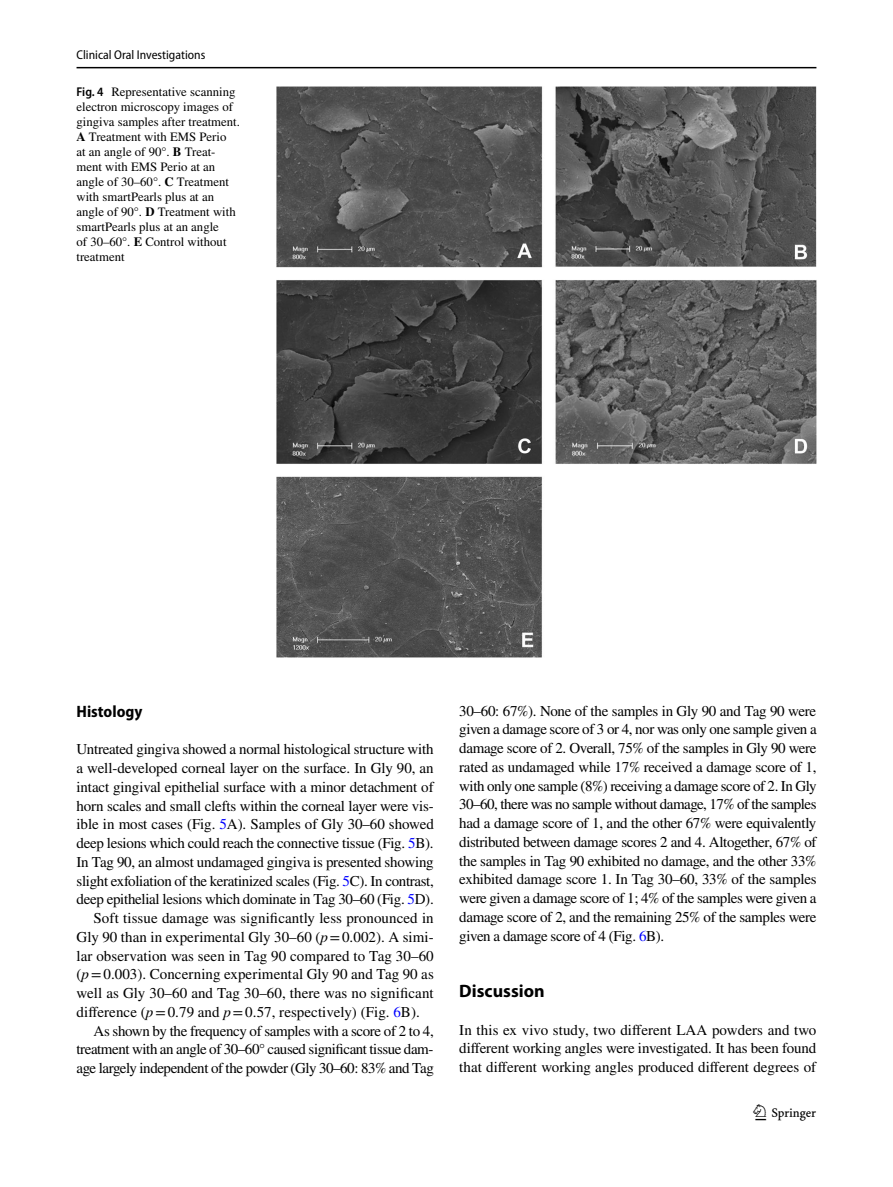
<style>
.page{position:relative;width:893px;height:1187px;background:#fff}
.page>*{position:absolute;margin:0;border:0;box-sizing:border-box;transform-origin:0 0}
.t1{font:22.5px "Springnew Regular 3";color:#000}
.t2{font:700 18px "Myriad Pro";color:#000}
.t3{font:700 semi-condensed 16.5px "Myriad Pro";color:#000}
.t4{font:15px/18.8px "STIX";letter-spacing:-.015em;color:#000;text-align:justify}
.t5{font:15px "STIX";letter-spacing:.005em;color:#000}
.t6{font:12.75px/15px "STIX";color:#000}
.t7{font:semi-condensed 12.75px "Myriad Pro";color:#000}
.s1{font-family:"Myriad Pro";font-weight:600;font-stretch:semi-condensed}
.s2{font-weight:700}
.s3{color:#00f}
.s4{font-style:italic}
</style>
<div class="page">
<hr style="left:77px;top:67px;width:739px;height:1px;background:#000">
<img style="left:276px;top:87px;width:540px;height:570px">
<p class="t7" style="left:77px;top:48px;width:130px">Clinical Oral Investigations</p>
<p class="t6" style="left:77px;top:85px;width:165px"><span class="s1">Fig. 4</span> Representative scanning electron microscopy images of gingiva samples after treatment.<br><span class="s2">A</span> Treatment with EMS Perio<br>at an angle of 90°. <span class="s2">B</span> Treat&shy;ment with EMS Perio at an angle of 30–60°. <span class="s2">C</span> Treatment with smartPearls plus at an angle of 90°. <span class="s2">D</span> Treatment with smartPearls plus at an angle<br>of 30–60°. <span class="s2">E</span> Control without treatment</p>
<p class="t3" style="left:77px;top:702px;width:67px">Histology</p>
<p class="t4" style="left:77px;top:740px;width:359px">Untreated gingiva showed a normal histological structure with</p>
<p class="t4" style="left:77px;top:759px;width:359px">a well-developed corneal layer on the surface. In Gly 90, an</p>
<p class="t4" style="left:77px;top:778px;width:359px">intact gingival epithelial surface with a minor detachment of</p>
<p class="t4" style="left:77px;top:797px;width:359px">horn scales and small clefts within the corneal layer were vis-</p>
<p class="t4" style="left:77px;top:815px;width:359px">ible in most cases (Fig. <span class="s3">5</span>A). Samples of Gly 30–60 showed</p>
<p class="t4" style="left:77px;top:834px;width:359px">deep lesions which could reach the connective tissue (Fig. <span class="s3">5</span>B).</p>
<p class="t4" style="left:77px;top:853px;width:359px">In Tag 90, an almost undamaged gingiva is presented showing</p>
<p class="t4" style="left:77px;top:872px;width:359px">slight exfoliation of the keratinized scales (Fig. <span class="s3">5</span>C). In contrast,</p>
<p class="t4" style="left:77px;top:890px;width:359px">deep epithelial lesions which dominate in Tag 30–60 (Fig. <span class="s3">5</span>D).</p>
<p class="t5" style="left:94px;top:907px;width:342px">Soft tissue damage was significantly less pronounced in</p>
<p class="t5" style="left:77px;top:926px;width:359px">Gly 90 than in experimental Gly 30–60 (<span class="s4">p</span>=0.002). A simi-</p>
<p class="t5" style="left:77px;top:945px;width:359px">lar observation was seen in Tag 90 compared to Tag 30–60</p>
<p class="t5" style="left:77px;top:964px;width:359px">(<span class="s4">p</span>=0.003). Concerning experimental Gly 90 and Tag 90 as</p>
<p class="t5" style="left:77px;top:982px;width:359px">well as Gly 30–60 and Tag 30–60, there was no significant</p>
<p class="t5" style="left:77px;top:1001px;width:345px">difference (<span class="s4">p</span>=0.79 and <span class="s4">p</span>=0.57, respectively) (Fig. <span class="s3">6</span>B).</p>
<p class="t4" style="left:94px;top:1022px;width:342px">As shown by the frequency of samples with a score of 2 to 4,</p>
<p class="t4" style="left:77px;top:1040px;width:358px">treatment with an angle of 30–60° caused significant tissue dam-</p>
<p class="t4" style="left:77px;top:1059px;width:359px">age largely independent of the powder (Gly 30–60: 83% and Tag</p>
<p class="t4" style="left:459px;top:702px;width:359px">30–60: 67%). None of the samples in Gly 90 and Tag 90 were given a damage score of 3 or 4, nor was only one sample given a damage score of 2. Overall, 75% of the samples in Gly 90 were rated as undamaged while 17% received a damage score of 1, with only one sample (8%) receiving a damage score of 2. In Gly 30–60, there was no sample without damage, 17% of the samples had a damage score of 1, and the other 67% were equivalently distributed between damage scores 2 and 4. Altogether, 67% of the samples in Tag 90 exhibited no damage, and the other 33% exhibited damage score 1. In Tag 30–60, 33% of the samples were given a damage score of 1; 4% of the samples were given a damage score of 2, and the remaining 25% of the samples were given a damage score of 4 (Fig. <span class="s3">6</span>B).</p>
<p class="t2" style="left:459px;top:979px;width:87px">Discussion</p>
<p class="t4" style="left:459px;top:1021px;width:359px">In this ex vivo study, two different LAA powders and two different working angles were investigated. It has been found that different working angles produced different degrees of</p>
<h1 class="t1" style="left:755px;top:1104px;width:62px">1 3</h1>
</div>
